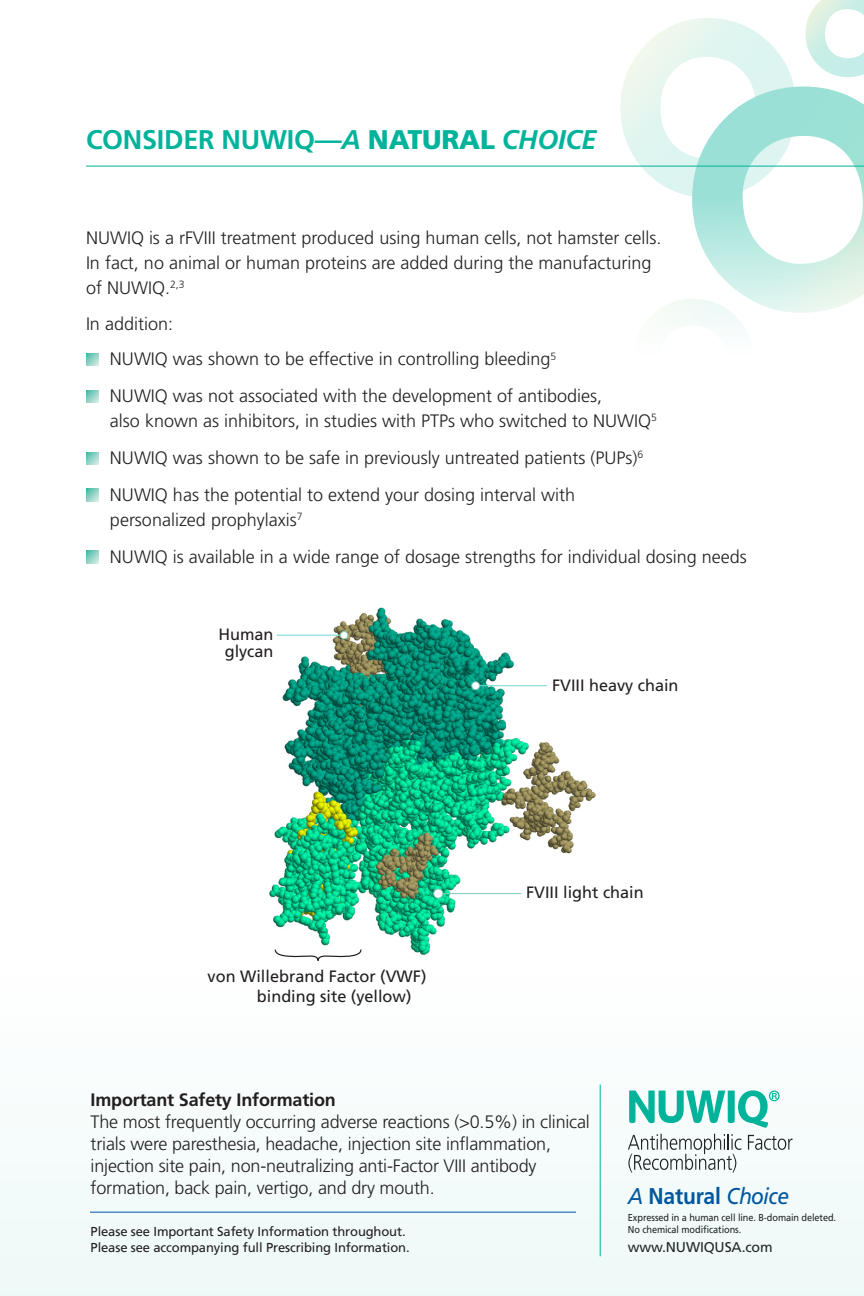
<style>
.page{position:relative;width:864px;height:1296px;background:#fff}
.page>*{position:absolute;margin:0;border:0;box-sizing:border-box;transform-origin:0 0}
.Top_Page_Headline{font:700 27px "Frutiger LT Std";letter-spacing:-.01em;color:#00b39a}
.t1{font:italic 22.8px "Frutiger LT Std";letter-spacing:-.03em;color:#0153a0;scale:.92 1}
.Body_Copy{font:300 18px/25px "Frutiger LT Std";color:#231f20}
.Body_Copy-2{font:700 18px "Frutiger LT Std";letter-spacing:-.01em;color:#231f20}
.t2{font:16.4px/17.4px "Frutiger LT Std";color:#231f20;text-align:center}
.t3{font:14.2px "Frutiger LT Std";letter-spacing:-.01em;color:#231f20}
.Body_Copy-3{font:13px "Frutiger LT Std";letter-spacing:-.01em;color:#231f20}
.t4{font:10px/11.6px "Frutiger LT Std";letter-spacing:-.01em;color:#231f20;scale:.92 1}
.s1{font-style:italic}
.s2{font-weight:900}
.s3{font-weight:700;font-style:normal}
</style>
<div class="page">
<hr style="left:86px;top:166px;width:778px;height:1px;background:#00b39a">
<div style="left:0;top:860px;width:864px;height:436px;background:#f8fcfc"></div>
<svg style="left:620px;top:0;width:244px;height:328px"></svg>
<img style="left:269px;top:607px;width:327px;height:348px">
<hr style="left:438px;top:893px;width:83px;height:1px;background:#7eccbd">
<svg style="left:434px;top:889px;width:9px;height:9px"></svg>
<div style="left:433px;top:888px;width:11px;height:11px;border:1px solid #7eccbd;border-radius:50%"></div>
<hr style="left:475px;top:685px;width:72px;height:1px;background:#6eddd2">
<div style="left:472px;top:682px;width:8px;height:8px;background:#fff;border-radius:50%"></div>
<div style="left:471px;top:681px;width:9px;height:9px;border:1px solid #7eccbd;border-radius:50%"></div>
<hr style="left:277px;top:635px;width:68px;height:1px;background:#6eddd2">
<div style="left:340px;top:631px;width:8px;height:8px;background:#fff;border-radius:50%"></div>
<div style="left:340px;top:631px;width:8px;height:8px;border:1px solid #7eccbd;border-radius:50%"></div>
<svg style="left:274px;top:948px;width:88px;height:13px"></svg>
<svg style="left:86px;top:353px;width:12px;height:13px"></svg>
<svg style="left:86px;top:390px;width:12px;height:12px"></svg>
<svg style="left:86px;top:452px;width:12px;height:12px"></svg>
<svg style="left:86px;top:489px;width:12px;height:12px"></svg>
<svg style="left:86px;top:551px;width:12px;height:12px"></svg>
<hr style="left:90px;top:1212px;width:486px;height:1px;background:#0153a0">
<p class="Top_Page_Headline" style="left:86px;top:124px;width:512px">CONSIDER NUWIQ—<span class="s1">A</span> <span class="s2">NATURAL</span> <span class="s1">CHOICE</span></p>
<p class="Body_Copy" style="left:86px;top:225px;width:577px">NUWIQ is a rFVIII treatment produced using human cells, not hamster cells.<br>In fact, no animal or human proteins are added during the manufacturing of NUWIQ.<sup>2,3</sup></p>
<p class="Body_Copy" style="left:86px;top:311px;width:89px">In addition:</p>
<p class="Body_Copy" style="left:110px;top:347px;width:448px">NUWIQ was shown to be effective in controlling bleeding<sup>5</sup></p>
<p class="Body_Copy" style="left:110px;top:384px;width:548px">NUWIQ was not associated with the development of antibodies,<br>also known as inhibitors, in studies with PTPs who switched to NUWIQ<sup>5</sup></p>
<p class="Body_Copy" style="left:110px;top:446px;width:535px">NUWIQ was shown to be safe in previously untreated patients (PUPs)<sup>6</sup></p>
<p class="Body_Copy" style="left:110px;top:483px;width:467px">NUWIQ has the potential to extend your dosing interval with personalized prophylaxis<sup>7</sup></p>
<p class="Body_Copy" style="left:110px;top:545px;width:638px">NUWIQ is available in a wide range of dosage strengths for individual dosing needs</p>
<p class="t2" style="left:218px;top:626px;width:57px">Human glycan</p>
<p class="t2" style="left:257px;top:966px;width:171px;line-height:19.8px;text-align:left;text-indent:-49px">von Willebrand Factor (VWF) binding site (yellow)</p>
<p class="t2" style="left:552px;top:676px;width:128px">FVIII heavy chain</p>
<p class="t2" style="left:526px;top:883px;width:119px">FVIII light chain</p>
<p class="Body_Copy-2" style="left:91px;top:1089px;width:247px">Important Safety Information</p>
<p class="Body_Copy" style="left:91px;top:1111px;width:501px;line-height:22px">The most frequently occurring adverse reactions (&gt;0.5%) in clinical trials were paresthesia, headache, injection site inflammation, injection site pain, non-neutralizing anti-Factor VIII antibody formation, back pain, vertigo, and dry mouth.</p>
<p class="Body_Copy-3" style="left:91px;top:1224px;width:316px">Please see Important Safety Information throughout.</p>
<p class="Body_Copy-3" style="left:91px;top:1240px;width:321px">Please see accompanying full Prescribing Information.</p>
<p class="t1" style="left:628px;top:1183px;width:177px">A <span class="s3">Natural</span> Choice</p>
<p class="t4" style="left:628px;top:1212px;width:228px">Expressed in a human cell line. B-domain deleted.<br>No chemical modifications.</p>
<p class="t3" style="left:628px;top:1239px;width:146px">www.NUWIQUSA.com</p>
</div>
